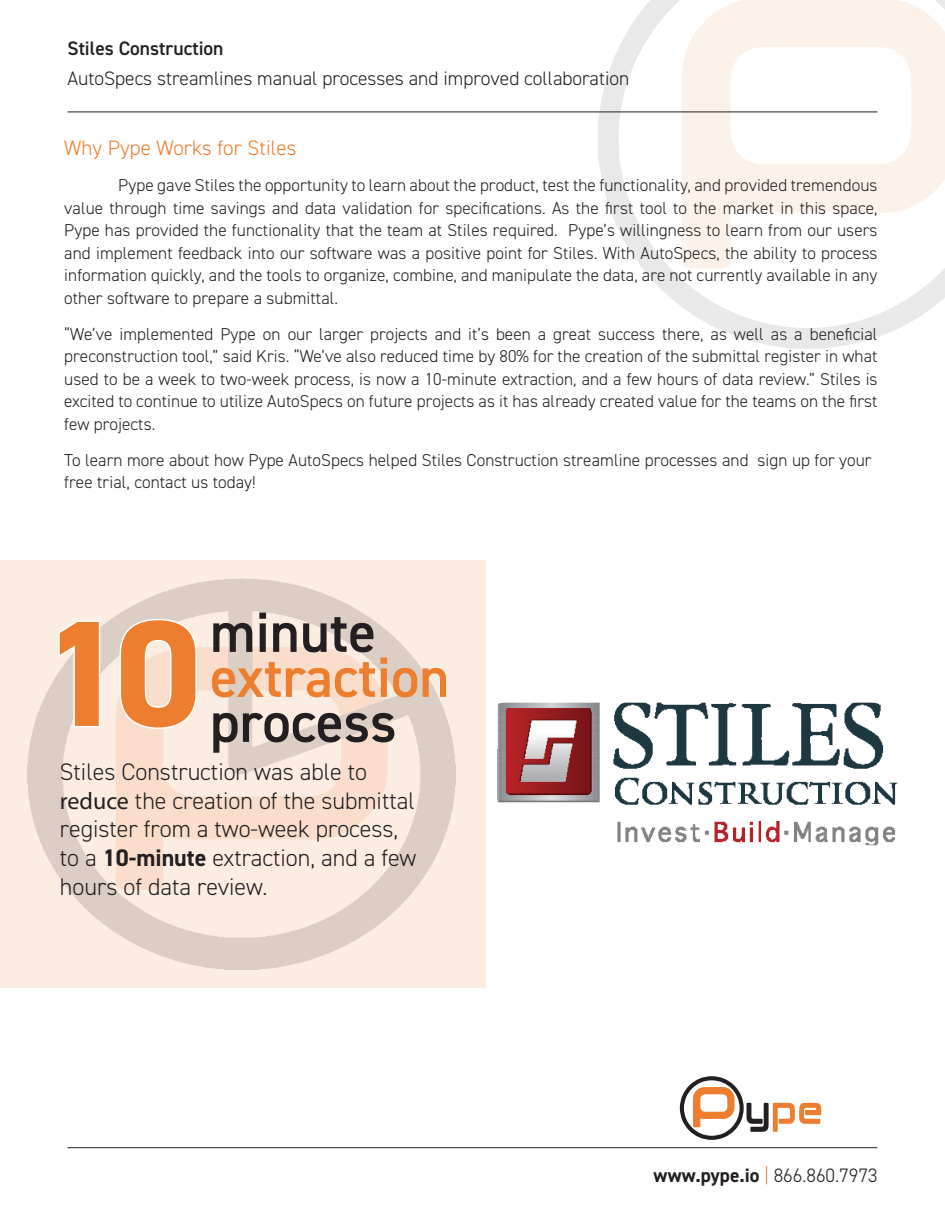
<style>
.page{position:relative;width:945px;height:1215px;background:#fff}
.page>*{position:absolute;margin:0;border:0;box-sizing:border-box;transform-origin:0 0}
.t1{font:800 153px "DIN2014";color:#ee7e2f}
.t2{font:600 57px/45px "DIN2014";color:#ee7e2f}
.t3{font:600 57px "DIN2014";color:#231f20}
.t4{font:300 24px/28.8px "DIN2014";color:#231f20}
.t5{font:300 21px "DIN2014";letter-spacing:.005em;color:#ee7e2f}
.t6{font:300 19.5px/30px "DIN2014";color:#231f20}
.t7{font:300 17.25px/22.5px "DIN2014";letter-spacing:.005em;color:#231f20;text-align:justify}
.s1{font-weight:600}
.s2{color:#231f20}
.s3{font-family:"Myriad Pro";font-weight:400}
.s4{font-weight:700}
.s5{color:#ee7e2f}
</style>
<div class="page">
<div style="left:0;top:560px;width:486px;height:428px;background:#fcede2"></div>
<img style="left:27px;top:578px;width:428px;height:391px">
<svg style="left:598px;top:0;width:347px;height:349px"></svg>
<svg style="left:681px;top:0;width:264px;height:268px;fill:#fdf2ea"></svg>
<hr style="left:68px;top:112px;width:810px;height:1px;background:#231f20">
<hr style="left:68px;top:1147px;width:810px;height:1px;background:#231f20">
<svg style="left:57px;top:620px;width:44px;height:108px"></svg>
<svg style="left:119px;top:618px;width:79px;height:112px"></svg>
<img style="left:498px;top:703px;width:400px;height:142px">
<svg style="left:680px;top:1076px;width:141px;height:64px"></svg>
<p class="t6" style="left:68px;top:34px;width:563px"><span class="s1">Stiles Construction<br></span>AutoSpecs streamlines manual processes and improved collaboration</p>
<p class="t5" style="left:64px;top:135px;width:234px">Why Pype Works for Stiles</p>
<p class="t7" style="left:64px;top:174px;width:815px;text-indent:54px">Pype gave Stiles the opportunity to learn about the product, test the functionality, and provided tremendous value through time savings and data validation for specifications. As the first tool to the market in this space, Pype has provided the functionality that the team at Stiles required. Pype’s willingness to learn from our users and implement feedback into our software was a positive point for Stiles. With AutoSpecs, the ability to process information quickly, and the tools to organize, combine, and manipulate the data, are not currently available in any other software to prepare a submittal.</p>
<p class="t7" style="left:64px;top:323px;width:815px">“We’ve implemented Pype on our larger projects and it’s been a great success there, as well as a beneficial preconstruction tool,” said Kris. “We’ve also reduced time by 80% for the creation of the submittal register in what used to be a week to two-week process, is now a 10-minute extraction, and a few hours of data review.” Stiles is excited to continue to utilize AutoSpecs on future projects as it has already created value for the teams on the first few projects.</p>
<p class="t7" style="left:64px;top:449px;width:809px">To learn more about how Pype AutoSpecs helped Stiles Construction streamline processes and sign up for your free trial, contact us today!</p>
<p class="t2" style="left:210px;top:608px;width:241px"><span class="s2">minute </span>extraction</p>
<p class="t3" style="left:210px;top:685px;width:188px">process</p>
<p class="t4" style="left:60px;top:757px;width:358px">Stiles Construction was able to <span class="s3">reduce</span> the creation of the submittal register from a two-week process, to a <span class="s4">10-minute</span> extraction, and a few hours of data review.</p>
<p class="t1" style="left:40px;top:572px;width:163px">10</p>
<p class="t6" style="left:654px;top:1160px;width:225px"><span class="s4">www.pype.io</span> <span class="s5">|</span> 866.860.7973</p>
</div>
